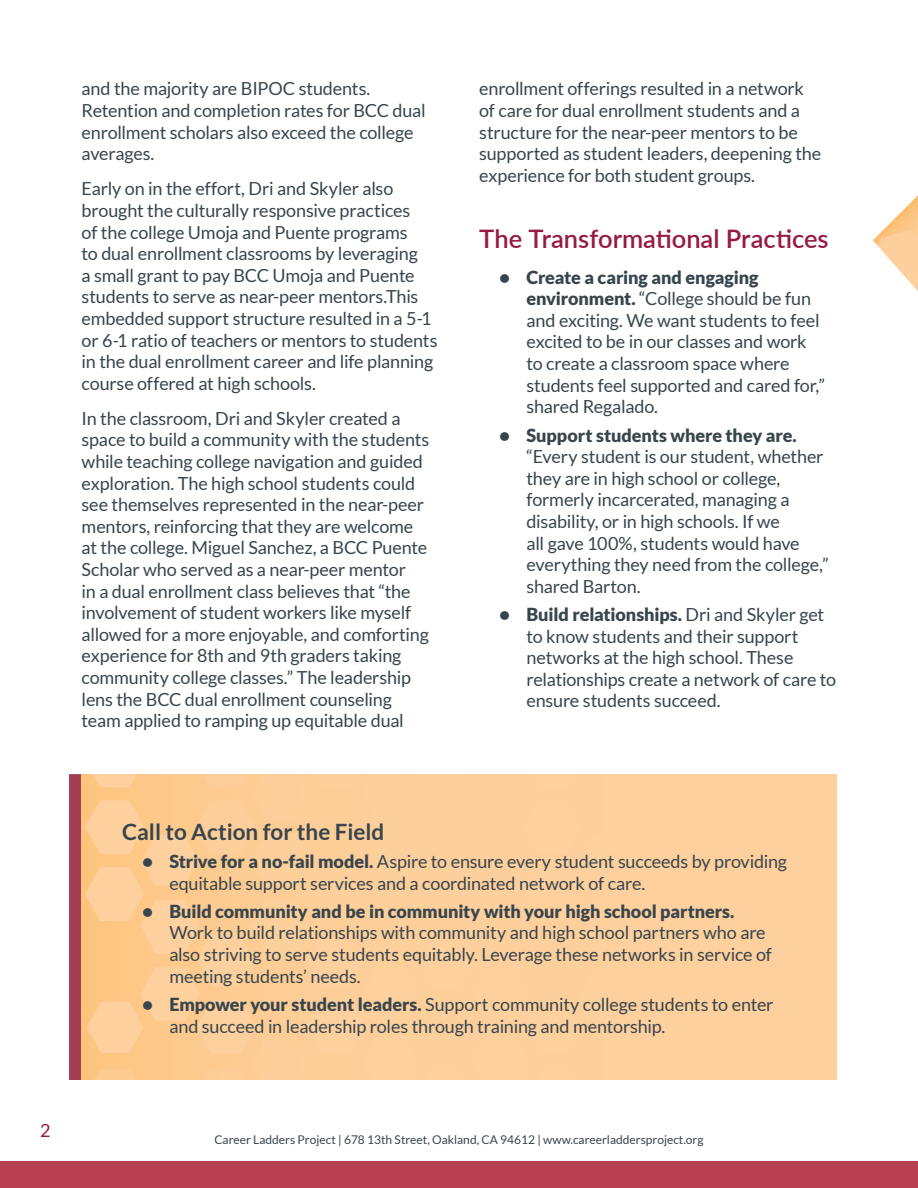
<style>
.page{position:relative;width:918px;height:1188px;background:#fff}
.page>*{position:absolute;margin:0;border:0;box-sizing:border-box;transform-origin:0 0}
.Header1{font:600 25.5px "Lato";color:#971a45}
.t1{font:700 22.5px "Lato";color:#38454d}
.t2{font:18px/21.6px "Lato";letter-spacing:-.01em;color:#38454d}
.t3{font:18px "Lato";color:#971a45}
.t4{font:12px "Lato";color:#38454d}
.s1{font-weight:900}
</style>
<div class="page">
<div style="left:69px;top:774px;width:768px;height:306px;background:#fdd09d"></div>
<svg style="left:873px;top:195px;width:45px;height:96px"></svg>
<div style="left:69px;top:774px;width:12px;height:306px;background:#a33f55"></div>
<div style="left:0;top:1161px;width:918px;height:27px;background:#b6404f"></div>
<p class="t2" style="left:82px;top:78px;width:346px">and the majority are BIPOC students.<br>Retention and completion rates for BCC dual enrollment scholars also exceed the college averages.</p>
<p class="t2" style="left:82px;top:178px;width:357px">Early on in the effort, Dri and Skyler also brought the culturally responsive practices<br>of the college Umoja and Puente programs<br>to dual enrollment classrooms by leveraging<br>a small grant to pay BCC Umoja and Puente students to serve as near-peer mentors.This embedded support structure resulted in a 5-1 or 6-1 ratio of teachers or mentors to students in the dual enrollment career and life planning course offered at high schools.</p>
<p class="t2" style="left:82px;top:407px;width:349px">In the classroom, Dri and Skyler created a space to build a community with the students while teaching college navigation and guided exploration. The high school students could see themselves represented in the near-peer mentors, reinforcing that they are welcome at the college. Miguel Sanchez, a BCC Puente Scholar who served as a near-peer mentor<br>in a dual enrollment class believes that “the involvement of student workers like myself allowed for a more enjoyable, and comforting experience for 8th and 9th graders taking community college classes.” The leadership lens the BCC dual enrollment counseling team applied to ramping up equitable dual</p>
<p class="t2" style="left:479px;top:78px;width:344px">enrollment offerings resulted in a network of care for dual enrollment students and a structure for the near-peer mentors to be supported as student leaders, deepening the experience for both student groups.</p>
<p class="Header1" style="left:479px;top:221px;width:351px">The Transformational Practices</p>
<p class="t2" style="left:526px;top:266px;width:300px;text-indent:-27px"><span class="s1">• Create a caring and engaging environment.</span> “College should be fun and exciting. We want students to feel excited to be in our classes and work to create a classroom space where students feel supported and cared for,” shared Regalado.</p>
<p class="t2" style="left:526px;top:424px;width:304px;text-indent:-27px"><span class="s1">• Support students where they are. </span>“Every student is our student, whether they are in high school or college, formerly incarcerated, managing a disability, or in high schools. If we<br>all gave 100%, students would have everything they need from the college,” shared Barton.</p>
<p class="t2" style="left:526px;top:604px;width:311px;text-indent:-27px"><span class="s1">• Build relationships.</span> Dri and Skyler get to know students and their support networks at the high school. These relationships create a network of care to ensure students succeed.</p>
<p class="t3" style="left:40px;top:1120px;width:12px">2</p>
<p class="t1" style="left:122px;top:819px;width:264px">Call to Action for the Field</p>
<p class="t2" style="left:169px;top:851px;width:619px;text-indent:-27px"><span class="s1">• Strive for a no-fail model.</span> Aspire to ensure every student succeeds by providing equitable support services and a coordinated network of care.</p>
<p class="t2" style="left:169px;top:900px;width:604px;text-indent:-27px"><span class="s1">• Build community and be in community with your high school partners.<br></span>Work to build relationships with community and high school partners who are also striving to serve students equitably. Leverage these networks in service of meeting students’ needs.</p>
<p class="t2" style="left:169px;top:994px;width:606px;text-indent:-27px"><span class="s1">• Empower your student leaders.</span> Support community college students to enter and succeed in leadership roles through training and mentorship.</p>
<p class="t4" style="left:214px;top:1133px;width:491px">Career Ladders Project | 678 13th Street, Oakland, CA 94612 | www.careerladdersproject.org</p>
</div>
